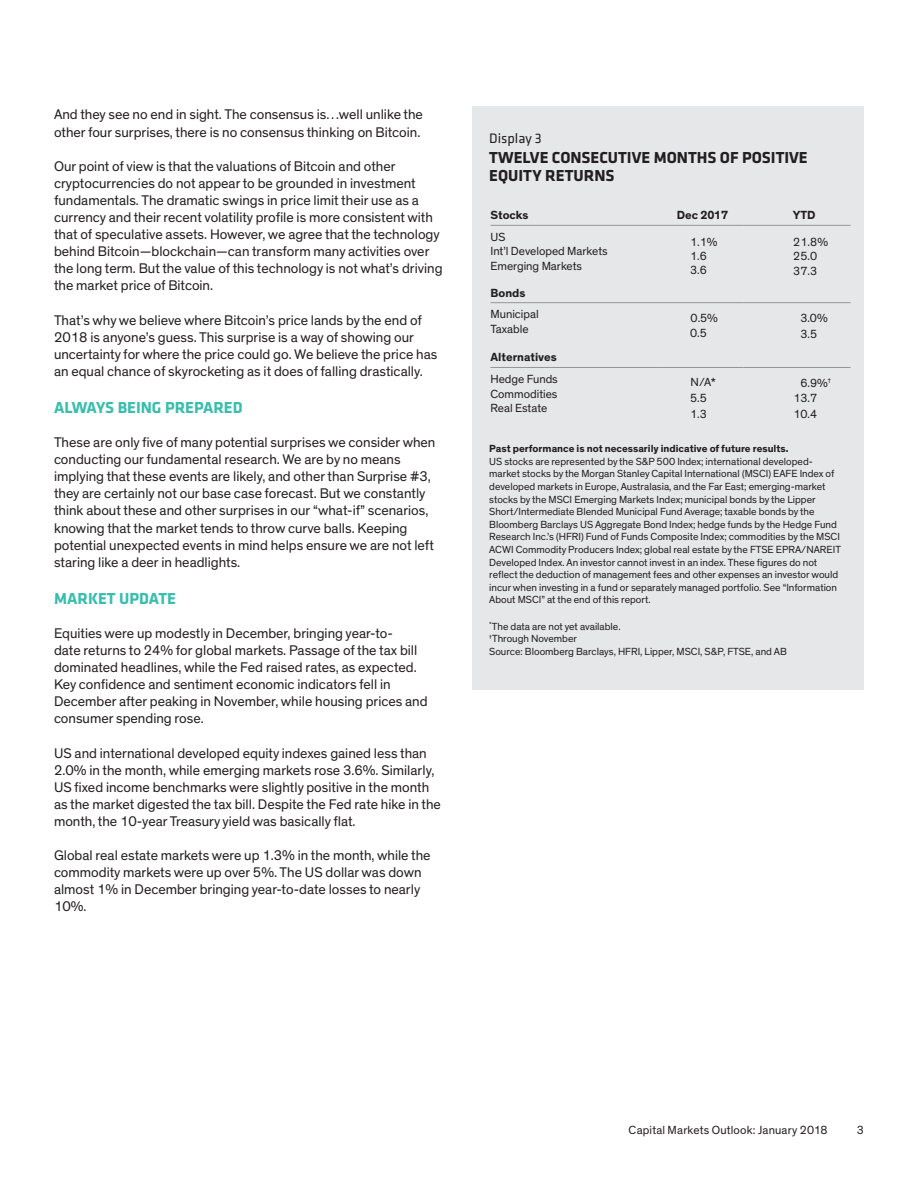
<style>
.page{position:relative;width:918px;height:1188px;background:#fff}
.page>*{position:absolute;margin:0;border:0;box-sizing:border-box;transform-origin:0 0}
.t1{font:700 16.5px/18px "Klavika";color:#231f20}
.t2{font:700 16.5px "Klavika";color:#39beae}
.t3{font:14.25px/17.1px "Theinhardt";color:#231f20}
.t4{font:14.25px "Klavika";color:#231f20}
.t5{font:12px "Theinhardt";color:#231f20}
.t6{font:700 12px "Theinhardt";color:#231f20}
.t7{font:10.5px/12.6px "Theinhardt";color:#231f20}
.t8{font:700 10.5px "Theinhardt";color:#231f20}
</style>
<div class="page">
<div style="left:472px;top:106px;width:392px;height:584px;background:#e6e7e9"></div>
<hr style="left:490px;top:225px;width:169px;height:1px;background:#939598">
<hr style="left:659px;top:225px;width:85px;height:1px;background:#939598">
<hr style="left:744px;top:225px;width:106px;height:1px;background:#939598">
<hr style="left:490px;top:302px;width:169px;height:1px;background:#939598">
<hr style="left:659px;top:302px;width:85px;height:1px;background:#939598">
<hr style="left:744px;top:302px;width:106px;height:1px;background:#939598">
<hr style="left:490px;top:367px;width:169px;height:1px;background:#939598">
<hr style="left:659px;top:367px;width:85px;height:1px;background:#939598">
<hr style="left:744px;top:367px;width:106px;height:1px;background:#939598">
<p class="t3" style="left:54px;top:106px;width:371px">And they see no end in sight. The consensus is…well unlike the other four surprises, there is no consensus thinking on Bitcoin.</p>
<p class="t3" style="left:54px;top:158px;width:390px">Our point of view is that the valuations of Bitcoin and other cryptocurrencies do not appear to be grounded in investment fundamentals. The dramatic swings in price limit their use as a currency and their recent volatility profile is more consistent with that of speculative assets. However, we agree that the technology behind Bitcoin—blockchain—can transform many activities over the long term. But the value of this technology is not what’s driving the market price of Bitcoin.</p>
<p class="t3" style="left:54px;top:312px;width:385px">That’s why we believe where Bitcoin’s price lands by the end of 2018 is anyone’s guess. This surprise is a way of showing our uncertainty for where the price could go. We believe the price has an equal chance of skyrocketing as it does of falling drastically.</p>
<p class="t2" style="left:54px;top:395px;width:190px">ALWAYS BEING PREPARED</p>
<p class="t3" style="left:54px;top:434px;width:383px">These are only five of many potential surprises we consider when conducting our fundamental research. We are by no means implying that these events are likely, and other than Surprise #3, they are certainly not our base case forecast. But we constantly think about these and other surprises in our “what-if” scenarios, knowing that the market tends to throw curve balls. Keeping potential unexpected events in mind helps ensure we are not left staring like a deer in headlights.</p>
<p class="t2" style="left:54px;top:586px;width:123px">MARKET UPDATE</p>
<p class="t3" style="left:54px;top:625px;width:375px">Equities were up modestly in December, bringing year-to-<br>date returns to 24% for global markets. Passage of the tax bill dominated headlines, while the Fed raised rates, as expected.<br>Key confidence and sentiment economic indicators fell in December after peaking in November, while housing prices and consumer spending rose.</p>
<p class="t3" style="left:54px;top:745px;width:388px">US and international developed equity indexes gained less than 2.0% in the month, while emerging markets rose 3.6%. Similarly, US fixed income benchmarks were slightly positive in the month as the market digested the tax bill. Despite the Fed rate hike in the month, the 10-year Treasury yield was basically flat.</p>
<p class="t3" style="left:54px;top:847px;width:378px">Global real estate markets were up 1.3% in the month, while the commodity markets were up over 5%. The US dollar was down almost 1% in December bringing year-to-date losses to nearly 10%.</p>
<p class="t4" style="left:489px;top:129px;width:54px">Display 3</p>
<p class="t1" style="left:489px;top:148px;width:320px">TWELVE CONSECUTIVE MONTHS OF POSITIVE<br>EQUITY RETURNS</p>
<p class="t6" style="left:490px;top:208px;width:40px">Stocks</p>
<p class="t6" style="left:677px;top:208px;width:53px">Dec 2017</p>
<p class="t6" style="left:793px;top:208px;width:24px">YTD</p>
<p class="t5" style="left:490px;top:230px;width:16px">US</p>
<p class="t5" style="left:490px;top:244px;width:119px">Int’l Developed Markets</p>
<p class="t5" style="left:490px;top:259px;width:93px">Emerging Markets</p>
<p class="t6" style="left:490px;top:285px;width:36px">Bonds</p>
<p class="t5" style="left:490px;top:307px;width:50px">Municipal</p>
<p class="t5" style="left:490px;top:322px;width:40px">Taxable</p>
<p class="t6" style="left:490px;top:350px;width:68px">Alternatives</p>
<p class="t5" style="left:490px;top:372px;width:69px">Hedge Funds</p>
<p class="t5" style="left:490px;top:386px;width:68px">Commodities</p>
<p class="t5" style="left:490px;top:401px;width:58px">Real Estate</p>
<p class="t5" style="left:690px;top:235px;width:29px">1.1%</p>
<p class="t5" style="left:690px;top:249px;width:18px">1.6</p>
<p class="t5" style="left:690px;top:263px;width:18px">3.6</p>
<p class="t5" style="left:691px;top:311px;width:29px">0.5%</p>
<p class="t5" style="left:690px;top:326px;width:18px">0.5</p>
<p class="t5" style="left:793px;top:235px;width:36px">21.8%</p>
<p class="t5" style="left:793px;top:249px;width:26px">25.0</p>
<p class="t5" style="left:793px;top:264px;width:26px">37.3</p>
<p class="t5" style="left:800px;top:311px;width:29px">3.0%</p>
<p class="t5" style="left:800px;top:327px;width:18px">3.5</p>
<p class="t5" style="left:800px;top:376px;width:32px">6.9%<sup>†</sup></p>
<p class="t5" style="left:793px;top:391px;width:25px">13.7</p>
<p class="t5" style="left:793px;top:407px;width:25px">10.4</p>
<p class="t5" style="left:691px;top:375px;width:27px">N/A*</p>
<p class="t5" style="left:690px;top:391px;width:18px">5.5</p>
<p class="t5" style="left:690px;top:407px;width:18px">1.3</p>
<p class="t8" style="left:489px;top:442px;width:301px">Past performance is not necessarily indicative of future results.</p>
<p class="t7" style="left:489px;top:455px;width:353px">US stocks are represented by the S&amp;P 500 Index; international developed&shy;market stocks by the Morgan Stanley Capital International (MSCI) EAFE Index of developed markets in Europe, Australasia, and the Far East; emerging-market stocks by the MSCI Emerging Markets Index; municipal bonds by the Lipper Short/Intermediate Blended Municipal Fund Average; taxable bonds by the Bloomberg Barclays US Aggregate Bond Index; hedge funds by the Hedge Fund Research Inc.’s (HFRI) Fund of Funds Composite Index; commodities by the MSCI ACWI Commodity Producers Index; global real estate by the FTSE EPRA/NAREIT Developed Index. An investor cannot invest in an index. These figures do not reflect the deduction of management fees and other expenses an investor would incur when investing in a fund or separately managed portfolio. See “Information About MSCI” at the end of this report.</p>
<p class="t7" style="left:489px;top:620px;width:299px"><sup>*</sup>The data are not yet available.<br><sup>†</sup>Through November<br>Source: Bloomberg Barclays, HFRI, Lipper, MSCI, S&amp;P, FTSE, and AB</p>
<p class="t5" style="left:629px;top:1123px;width:200px">Capital Markets Outlook: January 2018</p>
<p class="t5" style="left:857px;top:1123px;width:9px">3</p>
</div>
